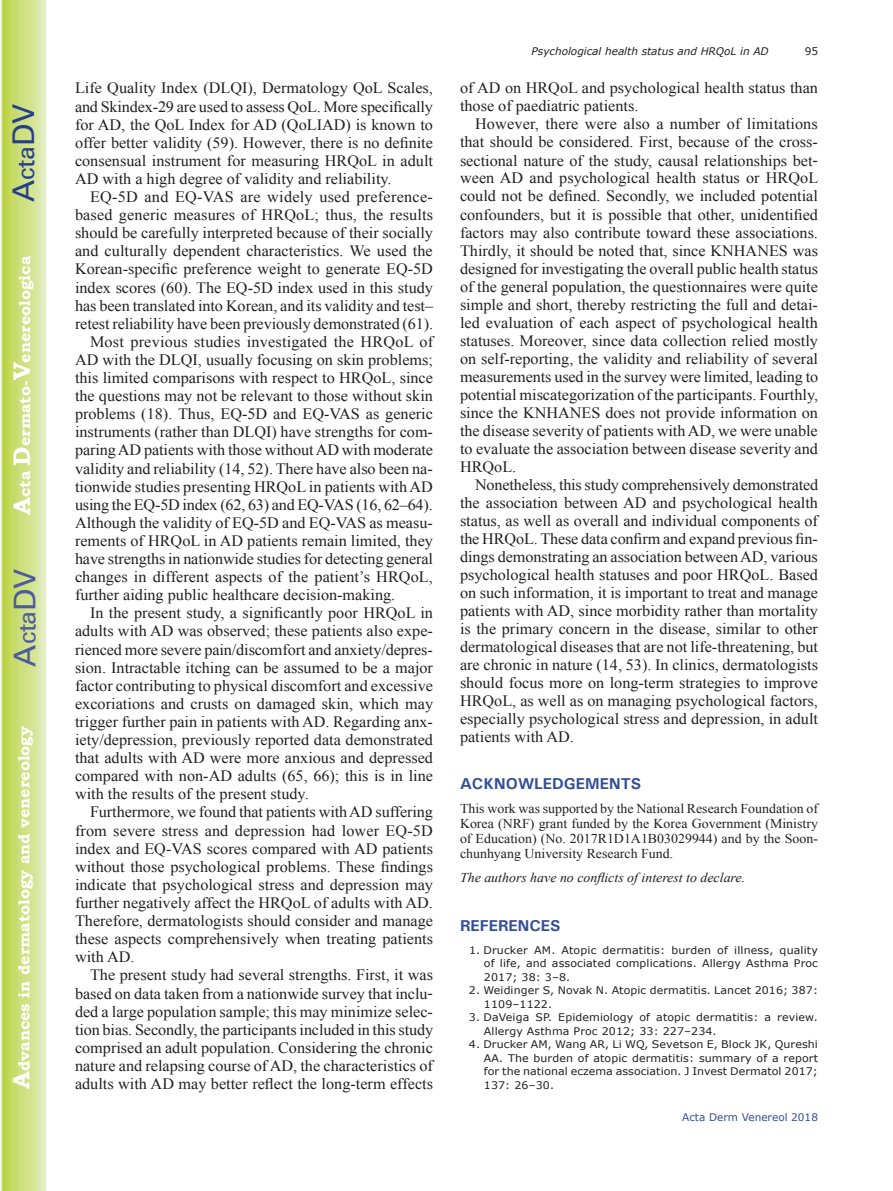
<style>
.page{position:relative;width:893px;height:1191px;background:#fff}
.page>*{position:absolute;margin:0;border:0;box-sizing:border-box;transform-origin:0 0}
.t1{font:30px "Univers";color:#4d5a9e}
.t2{font:30px "Univers";color:#253f8e}
.t3{font:15.75px/18px "Times New Roman";color:#231f20;text-align:justify}
.t4{font:700 15.75px "Bookman Old Style";color:#fff}
.t5{font:700 15.75px "Univers";color:#324f95}
.t6{font:13.5px/15px "Times New Roman";color:#231f20;text-align:justify}
.t7{font:italic 13.5px "Times New Roman";color:#231f20}
.t8{font:10.5px/13.5px "Verdana";letter-spacing:.01em;color:#231f20;text-align:justify;scale:1.05 1}
.t9{font:italic 10.5px "Verdana";color:#231f20}
.t10{font:10.5px "Verdana";color:#324f95}
.t11{font:10.5px "Verdana";letter-spacing:.01em;color:#231f20}
.s1{font-size:24px}
</style>
<div class="page">
<svg style="left:1px;top:0;width:45px;height:1191px;background:#cfe084"></svg>
<h1 class="t2" style="left:6px;top:202px;width:100px;rotate:-90deg">A<span class="s1">cta</span>DV</h1>
<p class="t4" style="left:15px;top:515px;width:260px;rotate:-90deg"><span class="s1">A</span>cta <span class="s1">D</span>ermato-<span class="s1">V</span>enereologica</p>
<h1 class="t1" style="left:7px;top:666px;width:100px;rotate:-90deg">A<span class="s1">cta</span>DV</h1>
<p class="t4" style="left:15px;top:1088px;width:364px;rotate:-90deg"><span class="s1">A</span>dvances in dermatology and venereology</p>
<p class="t3" style="left:75px;top:79px;width:360px">Life Quality Index (DLQI), Dermatology QoL Scales, and Skindex-29 are used to assess QoL. More specifically for AD, the QoL Index for AD (QoLIAD) is known to offer better validity (59). However, there is no definite consensual instrument for measuring HRQoL in adult AD with a high degree of validity and reliability.</p>
<p class="t3" style="left:90px;top:187px;width:344px">EQ-5D and EQ-VAS are widely used preference-</p>
<p class="t3" style="left:75px;top:206px;width:360px">based generic measures of HRQoL; thus, the results</p>
<p class="t3" style="left:75px;top:224px;width:360px">should be carefully interpreted because of their socially</p>
<p class="t3" style="left:75px;top:242px;width:359px">and culturally dependent characteristics. We used the</p>
<p class="t3" style="left:75px;top:260px;width:359px">Korean-specific preference weight to generate EQ-5D</p>
<p class="t3" style="left:75px;top:278px;width:359px">index scores (60). The EQ-5D index used in this study</p>
<p class="t3" style="left:75px;top:296px;width:360px">has been translated into Korean, and its validity and test–</p>
<p class="t3" style="left:75px;top:314px;width:360px">retest reliability have been previously demonstrated (61).</p>
<p class="t3" style="left:90px;top:332px;width:345px">Most previous studies investigated the HRQoL of</p>
<p class="t3" style="left:75px;top:350px;width:359px">AD with the DLQI, usually focusing on skin problems;</p>
<p class="t3" style="left:75px;top:368px;width:359px">this limited comparisons with respect to HRQoL, since</p>
<p class="t3" style="left:75px;top:387px;width:359px">the questions may not be relevant to those without skin</p>
<p class="t3" style="left:75px;top:405px;width:359px">problems (18). Thus, EQ-5D and EQ-VAS as generic</p>
<p class="t3" style="left:75px;top:423px;width:359px">instruments (rather than DLQI) have strengths for com-</p>
<p class="t3" style="left:75px;top:441px;width:360px">paring AD patients with those without AD with moderate</p>
<p class="t3" style="left:75px;top:459px;width:359px">validity and reliability (14, 52). There have also been na-</p>
<p class="t3" style="left:75px;top:477px;width:359px">tionwide studies presenting HRQoL in patients with AD</p>
<p class="t3" style="left:75px;top:495px;width:359px">using the EQ-5D index (62, 63) and EQ-VAS (16, 62–64).</p>
<p class="t3" style="left:75px;top:513px;width:359px">Although the validity of EQ-5D and EQ-VAS as measu-</p>
<p class="t3" style="left:75px;top:531px;width:360px">rements of HRQoL in AD patients remain limited, they</p>
<p class="t3" style="left:75px;top:549px;width:360px">have strengths in nationwide studies for detecting general</p>
<p class="t3" style="left:75px;top:567px;width:359px">changes in different aspects of the patient’s HRQoL,</p>
<p class="t3" style="left:75px;top:586px;width:322px">further aiding public healthcare decision-making.</p>
<p class="t3" style="left:90px;top:604px;width:344px">In the present study, a significantly poor HRQoL in</p>
<p class="t3" style="left:75px;top:622px;width:359px">adults with AD was observed; these patients also expe-</p>
<p class="t3" style="left:75px;top:640px;width:359px">rienced more severe pain/discomfort and anxiety/depres-</p>
<p class="t3" style="left:75px;top:658px;width:360px">sion. Intractable itching can be assumed to be a major</p>
<p class="t3" style="left:75px;top:676px;width:360px">factor contributing to physical discomfort and excessive</p>
<p class="t3" style="left:75px;top:694px;width:360px">excoriations and crusts on damaged skin, which may</p>
<p class="t3" style="left:75px;top:712px;width:359px">trigger further pain in patients with AD. Regarding anx-</p>
<p class="t3" style="left:75px;top:730px;width:360px">iety/depression, previously reported data demonstrated</p>
<p class="t3" style="left:75px;top:748px;width:359px">that adults with AD were more anxious and depressed</p>
<p class="t3" style="left:75px;top:766px;width:359px">compared with non-AD adults (65, 66); this is in line</p>
<p class="t3" style="left:75px;top:785px;width:235px">with the results of the present study.</p>
<p class="t3" style="left:90px;top:803px;width:345px">Furthermore, we found that patients with AD suffering</p>
<p class="t3" style="left:75px;top:821px;width:359px">from severe stress and depression had lower EQ-5D</p>
<p class="t3" style="left:75px;top:839px;width:359px">index and EQ-VAS scores compared with AD patients</p>
<p class="t3" style="left:75px;top:857px;width:359px">without those psychological problems. These findings</p>
<p class="t3" style="left:75px;top:875px;width:360px">indicate that psychological stress and depression may</p>
<p class="t3" style="left:75px;top:893px;width:359px">further negatively affect the HRQoL of adults with AD.</p>
<p class="t3" style="left:75px;top:911px;width:359px">Therefore, dermatologists should consider and manage</p>
<p class="t3" style="left:75px;top:929px;width:360px">these aspects comprehensively when treating patients</p>
<p class="t3" style="left:75px;top:947px;width:61px">with AD.</p>
<p class="t3" style="left:90px;top:966px;width:344px">The present study had several strengths. First, it was</p>
<p class="t3" style="left:75px;top:984px;width:359px">based on data taken from a nationwide survey that inclu-</p>
<p class="t3" style="left:75px;top:1002px;width:359px">ded a large population sample; this may minimize selec-</p>
<p class="t3" style="left:75px;top:1020px;width:360px">tion bias. Secondly, the participants included in this study</p>
<p class="t3" style="left:75px;top:1038px;width:360px">comprised an adult population. Considering the chronic</p>
<p class="t3" style="left:75px;top:1056px;width:359px">nature and relapsing course of AD, the characteristics of</p>
<p class="t3" style="left:75px;top:1074px;width:360px">adults with AD may better reflect the long-term effects</p>
<p class="t9" style="left:532px;top:44px;width:238px">Psychological health status and HRQoL in AD</p>
<p class="t11" style="left:805px;top:44px;width:15px">95</p>
<p class="t3" style="left:460px;top:79px;width:359px">of AD on HRQoL and psychological health status than those of paediatric patients.</p>
<p class="t3" style="left:460px;top:115px;width:360px;text-indent:15px">However, there were also a number of limitations that should be considered. First, because of the cross&shy;sectional nature of the study, causal relationships bet&shy;ween AD and psychological health status or HRQoL could not be defined. Secondly, we included potential confounders, but it is possible that other, unidentified factors may also contribute toward these associations.<br>Thirdly, it should be noted that, since KNHANES was designed for investigating the overall public health status of the general population, the questionnaires were quite simple and short, thereby restricting the full and detai&shy;led evaluation of each aspect of psychological health statuses. Moreover, since data collection relied mostly on self-reporting, the validity and reliability of several measurements used in the survey were limited, leading to potential miscategorization of the participants. Fourthly, since the KNHANES does not provide information on the disease severity of patients with AD, we were unable to evaluate the association between disease severity and HRQoL.</p>
<p class="t3" style="left:460px;top:475px;width:360px;text-indent:15px">Nonetheless, this study comprehensively demonstrated the association between AD and psychological health status, as well as overall and individual components of the HRQoL. These data confirm and expand previous fin&shy;dings demonstrating an association between AD, various psychological health statuses and poor HRQoL. Based on such information, it is important to treat and manage patients with AD, since morbidity rather than mortality is the primary concern in the disease, similar to other dermatological diseases that are not life-threatening, but are chronic in nature (14, 53). In clinics, dermatologists should focus more on long-term strategies to improve HRQoL, as well as on managing psychological factors, especially psychological stress and depression, in adult patients with AD.</p>
<p class="t5" style="left:460px;top:773px;width:183px">ACKNOWLEDGEMENTS</p>
<p class="t6" style="left:460px;top:801px;width:359px">This work was supported by the National Research Foundation of Korea (NRF) grant funded by the Korea Government (Ministry of Education) (No. 2017R1D1A1B03029944) and by the Soon&shy;chunhyang University Research Fund.</p>
<p class="t7" style="left:460px;top:868px;width:287px">The authors have no conflicts of interest to declare.</p>
<p class="t5" style="left:460px;top:915px;width:102px">REFERENCES</p>
<p class="t8" style="left:484px;top:943px;width:320px;text-indent:-15px">1. Drucker AM. Atopic dermatitis: burden of illness, quality of life, and associated complications. Allergy Asthma Proc 2017; 38: 3–8.</p>
<p class="t8" style="left:484px;top:983px;width:320px;text-indent:-15px">2. Weidinger S, Novak N. Atopic dermatitis. Lancet 2016; 387:<br>1109–1122.</p>
<p class="t8" style="left:484px;top:1010px;width:320px;text-indent:-15px">3. DaVeiga SP. Epidemiology of atopic dermatitis: a review.<br>Allergy Asthma Proc 2012; 33: 227–234.</p>
<p class="t8" style="left:484px;top:1037px;width:320px;text-indent:-15px">4. Drucker AM, Wang AR, Li WQ, Sevetson E, Block JK, Qureshi AA. The burden of atopic dermatitis: summary of a report for the national eczema association. J Invest Dermatol 2017; 137: 26–30.</p>
<p class="t10" style="left:682px;top:1109px;width:137px">Acta Derm Venereol 2018</p>
</div>
